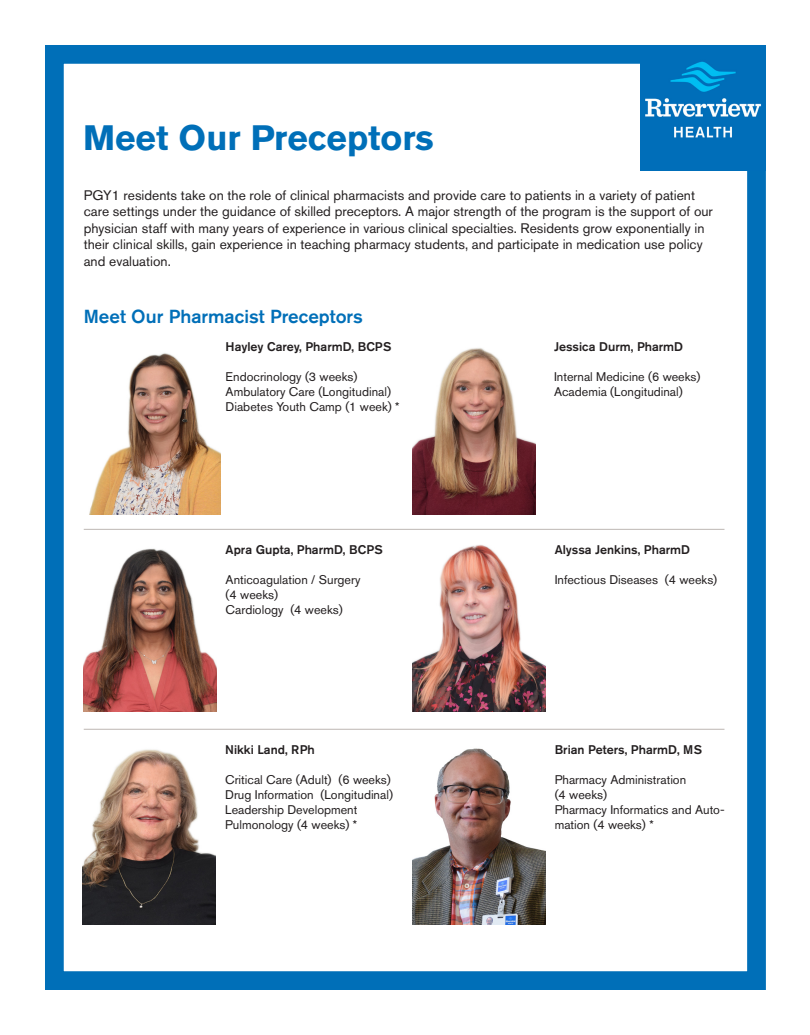
<style>
.page{position:relative;width:810px;height:1035px;background:#fff}
.page>*{position:absolute;margin:0;border:0;box-sizing:border-box;transform-origin:0 0}
.t1{font:700 35px "Akzidenz Grotesk BE";color:#006fb8}
.t2{font:500 18.75px "Akzidenz Grotesk BE";color:#006fb8}
.t3{font:13.75px/16.5px "Akzidenz Grotesk BE";color:#231f20}
.t4{font:12.5px/15px "Akzidenz Grotesk BE";color:#231f20}
.t5{font:500 12.5px "Akzidenz Grotesk BE";color:#231f20}
</style>
<div class="page">
<div style="left:45px;top:45px;width:721px;height:945px;border:19px solid #006fb8"></div>
<img style="left:641px;top:45px;width:125px;height:125px">
<hr style="left:84px;top:529px;width:640px;height:1px;background:#bdb7b3">
<hr style="left:84px;top:729px;width:640px;height:1px;background:#bdb7b3">
<img style="left:83px;top:548px;width:133px;height:163px">
<img style="left:412px;top:545px;width:133px;height:166px">
<img style="left:83px;top:749px;width:133px;height:175px">
<img style="left:412px;top:748px;width:133px;height:176px">
<img style="left:412px;top:348px;width:123px;height:166px">
<img style="left:89px;top:353px;width:131px;height:161px">
<p class="t1" style="left:83px;top:118px;width:352px">Meet Our Preceptors</p>
<p class="t3" style="left:84px;top:186px;width:631px">PGY1 residents take on the role of clinical pharmacists and provide care to patients in a variety of patient care settings under the guidance of skilled preceptors. A major strength of the program is the support of our physician staff with many years of experience in various clinical specialties. Residents grow exponentially in their clinical skills, gain experience in teaching pharmacy students, and participate in medication use policy and evaluation.</p>
<p class="t2" style="left:84px;top:304px;width:281px">Meet Our Pharmacist Preceptors</p>
<p class="t5" style="left:226px;top:339px;width:167px">Hayley Carey, PharmD, BCPS</p>
<p class="t4" style="left:226px;top:369px;width:133px">Endocrinology (3 weeks)</p>
<p class="t4" style="left:226px;top:384px;width:167px">Ambulatory Care (Longitudinal)</p>
<p class="t4" style="left:226px;top:399px;width:175px">Diabetes Youth Camp (1 week) *</p>
<p class="t5" style="left:226px;top:542px;width:159px">Apra Gupta, PharmD, BCPS</p>
<p class="t4" style="left:226px;top:572px;width:136px">Anticoagulation / Surgery</p>
<p class="t4" style="left:226px;top:587px;width:54px">(4 weeks)</p>
<p class="t4" style="left:226px;top:602px;width:119px">Cardiology (4 weeks)</p>
<p class="t5" style="left:225px;top:742px;width:91px">Nikki Land, RPh</p>
<p class="t4" style="left:225px;top:772px;width:167px">Critical Care (Adult) (6 weeks)</p>
<p class="t4" style="left:225px;top:787px;width:169px">Drug Information (Longitudinal)</p>
<p class="t4" style="left:225px;top:802px;width:134px">Leadership Development</p>
<p class="t4" style="left:225px;top:817px;width:134px">Pulmonology (4 weeks) *</p>
<p class="t5" style="left:554px;top:339px;width:131px">Jessica Durm, PharmD</p>
<p class="t4" style="left:554px;top:369px;width:148px">Internal Medicine (6 weeks)</p>
<p class="t4" style="left:554px;top:384px;width:130px">Academia (Longitudinal)</p>
<p class="t5" style="left:555px;top:542px;width:137px">Alyssa Jenkins, PharmD</p>
<p class="t4" style="left:555px;top:572px;width:164px">Infectious Diseases (4 weeks)</p>
<p class="t5" style="left:555px;top:742px;width:149px">Brian Peters, PharmD, MS</p>
<p class="t4" style="left:555px;top:772px;width:133px">Pharmacy Administration</p>
<p class="t4" style="left:555px;top:787px;width:54px">(4 weeks)</p>
<p class="t4" style="left:555px;top:802px;width:172px">Pharmacy Informatics and Auto&shy;mation (4 weeks) *</p>
</div>
